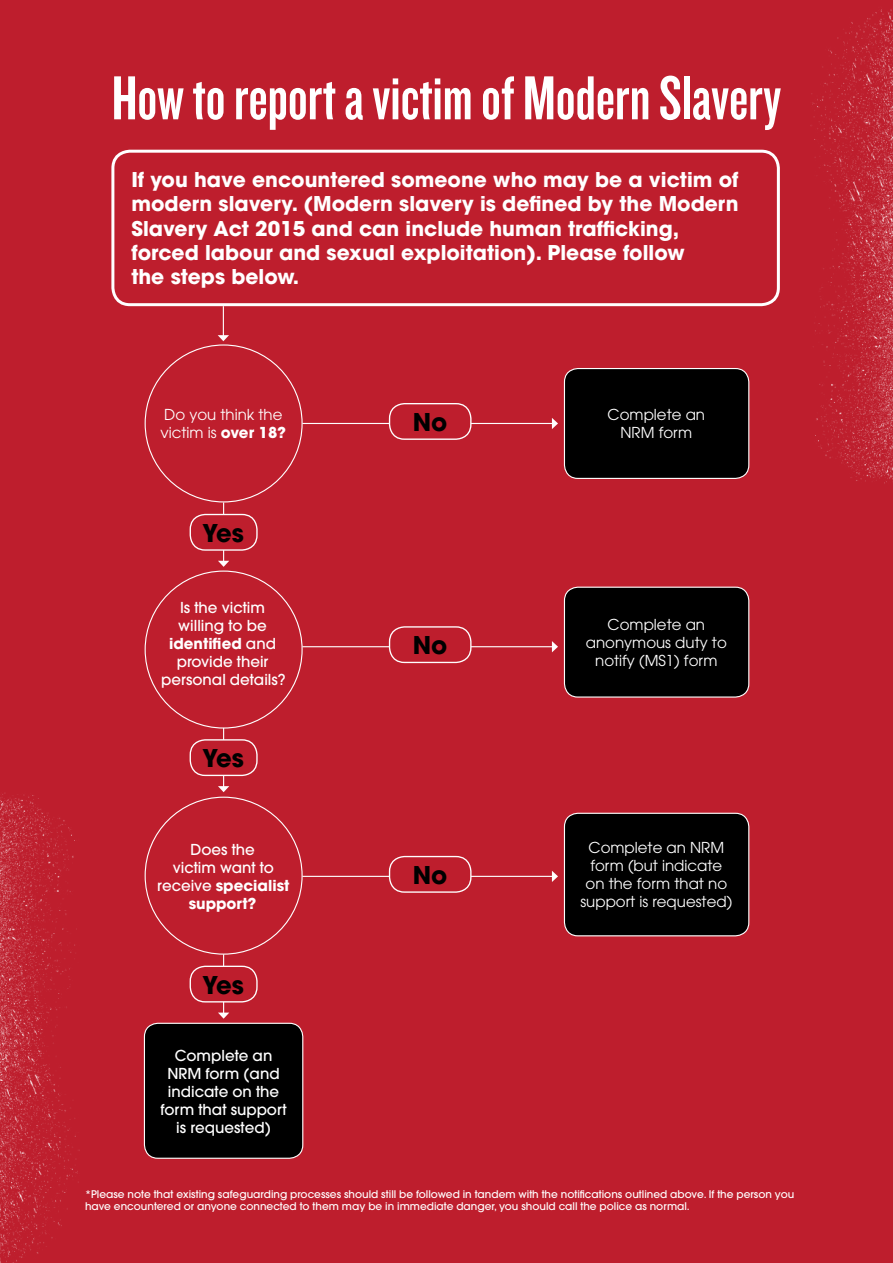
<style>
.page{position:relative;width:893px;height:1263px;background:#be1e2d}
.page>*{position:absolute;margin:0;border:0;box-sizing:border-box;transform-origin:0 0}
.t1{font:64.5px "Knockout HTF48 Featherweight";color:#fff}
.t2{font:700 24.3px "Avant Garde";color:#000}
.t3{font:700 20.25px/24.3px "Avant Garde";color:#fff}
.t4{font:500 15px/18px "Avant Garde";color:#fff;text-align:center}
.t5{font:15px/18px "Avant Garde";color:#fff;text-align:center}
.t6{font:500 10.5px/12.6px "Avant Garde";color:#fff}
.s1{font-weight:700}
</style>
<div class="page">
<div style="left:111px;top:150px;width:669px;height:156px;border:3px solid #fff;border-radius:17px"></div>
<hr style="left:223px;top:502px;width:1px;height:59px;background:#fff">
<svg style="left:218px;top:561px;width:11px;height:6px"></svg>
<hr style="left:223px;top:306px;width:1px;height:30px;background:#fff">
<svg style="left:218px;top:335px;width:11px;height:6px"></svg>
<hr style="left:302px;top:423px;width:251px;height:1px;background:#fff">
<svg style="left:552px;top:418px;width:6px;height:11px"></svg>
<div style="left:564px;top:368px;width:185px;height:110px;background:#000;border-radius:14px"></div>
<div style="left:564px;top:368px;width:185px;height:111px;border:1px solid #fff;border-radius:14px"></div>
<div style="left:564px;top:587px;width:185px;height:110px;background:#000;border-radius:14px"></div>
<div style="left:564px;top:587px;width:185px;height:111px;border:1px solid #fff;border-radius:14px"></div>
<div style="left:564px;top:813px;width:185px;height:123px;background:#000;border-radius:14px"></div>
<div style="left:564px;top:813px;width:185px;height:123px;border:1px solid #fff;border-radius:14px"></div>
<div style="left:144px;top:1023px;width:159px;height:135px;background:#000;border-radius:14px"></div>
<div style="left:144px;top:1023px;width:159px;height:136px;border:1px solid #fff;border-radius:14px"></div>
<div style="left:390px;top:404px;width:81px;height:35px;background:#be1e2d;border-radius:15px"></div>
<div style="left:389px;top:403px;width:83px;height:37px;border:1px solid #fff;border-radius:15px"></div>
<div style="left:190px;top:514px;width:67px;height:36px;background:#be1e2d;border-radius:15px"></div>
<div style="left:190px;top:514px;width:68px;height:37px;border:1px solid #fff;border-radius:15px"></div>
<hr style="left:223px;top:728px;width:1px;height:59px;background:#fff">
<svg style="left:218px;top:786px;width:11px;height:6px"></svg>
<div style="left:190px;top:740px;width:67px;height:35px;background:#be1e2d;border-radius:15px"></div>
<div style="left:190px;top:739px;width:68px;height:37px;border:1px solid #fff;border-radius:15px"></div>
<hr style="left:223px;top:954px;width:1px;height:59px;background:#fff">
<svg style="left:218px;top:1012px;width:11px;height:7px"></svg>
<div style="left:190px;top:966px;width:67px;height:36px;background:#be1e2d;border-radius:15px"></div>
<div style="left:190px;top:966px;width:68px;height:36px;border:1px solid #fff;border-radius:15px"></div>
<hr style="left:302px;top:646px;width:251px;height:1px;background:#fff">
<svg style="left:552px;top:641px;width:6px;height:11px"></svg>
<div style="left:390px;top:627px;width:81px;height:35px;background:#be1e2d;border-radius:15px"></div>
<div style="left:389px;top:626px;width:83px;height:37px;border:1px solid #fff;border-radius:15px"></div>
<hr style="left:302px;top:876px;width:251px;height:1px;background:#fff">
<svg style="left:552px;top:871px;width:6px;height:11px"></svg>
<div style="left:390px;top:856px;width:81px;height:36px;background:#be1e2d;border-radius:15px"></div>
<div style="left:389px;top:856px;width:83px;height:37px;border:1px solid #fff;border-radius:15px"></div>
<img style="left:0;top:792px;width:79px;height:471px">
<img style="left:811px;top:0;width:82px;height:485px">
<h1 class="t1" style="left:112px;top:66px;width:671px">How to report a victim of Modern Slavery</h1>
<h3 class="t3" style="left:131px;top:167px;width:609px">If you have encountered someone who may be a victim of modern slavery. (Modern slavery is defined by the Modern Slavery Act 2015 and can include human trafficking, forced labour and sexual exploitation). Please follow<br>the steps below.</h3>
<h3 class="t5" style="left:161px;top:406px;width:127px;text-align:left">Do you think the victim is <span class="s1">over 18?</span></h3>
<h2 class="t2" style="left:202px;top:517px;width:43px">Yes</h2>
<h3 class="t4" style="left:161px;top:598px;width:126px">Is the victim willing to be <span class="s1">identified</span> and provide their personal details?</h3>
<h2 class="t2" style="left:202px;top:742px;width:43px">Yes</h2>
<h3 class="t4" style="left:157px;top:840px;width:134px">Does the<br>victim want to receive <span class="s1">specialist support?</span></h3>
<h2 class="t2" style="left:202px;top:969px;width:43px">Yes</h2>
<h3 class="t4" style="left:160px;top:1046px;width:128px">Complete an<br>NRM form (and indicate on the form that support is requested)</h3>
<h2 class="t2" style="left:413px;top:406px;width:36px">No</h2>
<h2 class="t2" style="left:413px;top:629px;width:36px">No</h2>
<h2 class="t2" style="left:413px;top:859px;width:36px">No</h2>
<h3 class="t5" style="left:608px;top:406px;width:99px">Complete an<br>NRM form</h3>
<h3 class="t5" style="left:586px;top:615px;width:142px">Complete an anonymous duty to notify (MS1) form</h3>
<h3 class="t5" style="left:580px;top:839px;width:153px">Complete an NRM form (but indicate on the form that no support is requested)</h3>
<p class="t6" style="left:85px;top:1187px;width:711px">*Please note that existing safeguarding processes should still be followed in tandem with the notifications outlined above. If the person you have encountered or anyone connected to them may be in immediate danger, you should call the police as normal.</p>
</div>
